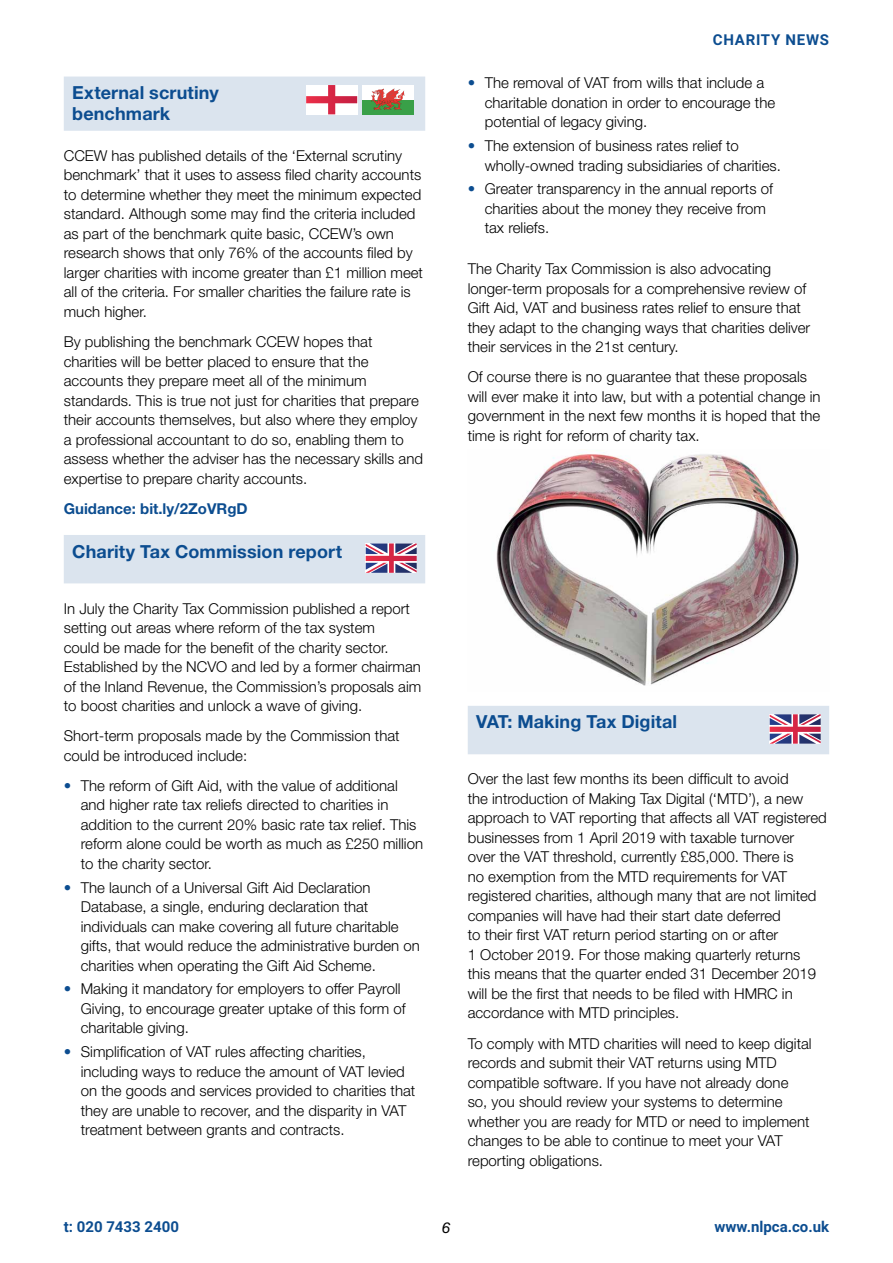
<style>
.page{position:relative;width:893px;height:1263px;background:#fff}
.page>*{position:absolute;margin:0;border:0;box-sizing:border-box;transform-origin:0 0}
.t1{font:700 18px/21px "Helvetica Neue";letter-spacing:.005em;color:#0c4d90}
.t2{font:300 15px/19.5px "Helvetica Neue";color:#000}
.t3{font:700 15px "Roboto";color:#0c4d90}
.t4{font:700 15px "Helvetica Neue";color:#0c4d90}
.t5{font:700 15px "Roboto";letter-spacing:.05em;color:#0c4d90}
.t6{font:italic 15px "Helvetica Neue";color:#000}
.s1{color:#0c4d90}
</style>
<div class="page">
<svg style="left:64px;top:77px;width:361px;height:54px;background:#d8dbe2"></svg>
<svg style="left:64px;top:535px;width:361px;height:48px;background:#d6dae5"></svg>
<svg style="left:468px;top:706px;width:361px;height:48px;background:#d6dae5"></svg>
<img style="left:496px;top:452px;width:303px;height:234px">
<p class="t1" style="left:72px;top:82px;width:148px">External scrutiny benchmark</p>
<p class="t2" style="left:64px;top:145px;width:361px">CCEW has published details of the ‘External scrutiny benchmark’ that it uses to assess filed charity accounts to determine whether they meet the minimum expected standard. Although some may find the criteria included as part of the benchmark quite basic, CCEW’s own research shows that only 76% of the accounts filed by larger charities with income greater than £1 million meet all of the criteria. For smaller charities the failure rate is much higher.</p>
<p class="t2" style="left:64px;top:332px;width:361px">By publishing the benchmark CCEW hopes that charities will be better placed to ensure that the accounts they prepare meet all of the minimum standards. This is true not just for charities that prepare their accounts themselves, but also where they employ a professional accountant to do so, enabling them to assess whether the adviser has the necessary skills and expertise to prepare charity accounts.</p>
<p class="t4" style="left:64px;top:499px;width:185px">Guidance: bit.ly/2ZoVRgD</p>
<p class="t1" style="left:72px;top:540px;width:271px">Charity Tax Commission report</p>
<p class="t2" style="left:64px;top:598px;width:359px">In July the Charity Tax Commission published a report setting out areas where reform of the tax system<br>could be made for the benefit of the charity sector.<br>Established by the NCVO and led by a former chairman of the Inland Revenue, the Commission’s proposals aim to boost charities and unlock a wave of giving.</p>
<p class="t2" style="left:64px;top:726px;width:337px">Short-term proposals made by the Commission that could be introduced include:</p>
<p class="t2" style="left:81px;top:775px;width:344px;text-indent:-17px"><span class="s1">•</span> The reform of Gift Aid, with the value of additional and higher rate tax reliefs directed to charities in addition to the current 20% basic rate tax relief. This reform alone could be worth as much as £250 million to the charity sector.</p>
<p class="t2" style="left:81px;top:877px;width:340px;text-indent:-17px"><span class="s1">•</span> The launch of a Universal Gift Aid Declaration Database, a single, enduring declaration that individuals can make covering all future charitable gifts, that would reduce the administrative burden on charities when operating the Gift Aid Scheme.</p>
<p class="t2" style="left:81px;top:979px;width:326px;text-indent:-17px"><span class="s1">•</span> Making it mandatory for employers to offer Payroll<br>Giving, to encourage greater uptake of this form of charitable giving.</p>
<p class="t2" style="left:81px;top:1042px;width:336px;text-indent:-17px"><span class="s1">•</span> Simplification of VAT rules affecting charities, including ways to reduce the amount of VAT levied on the goods and services provided to charities that they are unable to recover, and the disparity in VAT treatment between grants and contracts.</p>
<p class="t5" style="left:713px;top:29px;width:118px">CHARITY NEWS</p>
<p class="t2" style="left:485px;top:73px;width:292px;text-indent:-17px"><span class="s1">•</span> The removal of VAT from wills that include a charitable donation in order to encourage the potential of legacy giving.</p>
<p class="t2" style="left:485px;top:136px;width:298px;text-indent:-17px"><span class="s1">•</span> The extension of business rates relief to wholly-owned trading subsidiaries of charities.</p>
<p class="t2" style="left:485px;top:179px;width:290px;text-indent:-17px"><span class="s1">•</span> Greater transparency in the annual reports of charities about the money they receive from tax reliefs.</p>
<p class="t2" style="left:468px;top:259px;width:344px">The Charity Tax Commission is also advocating longer-term proposals for a comprehensive review of Gift Aid, VAT and business rates relief to ensure that they adapt to the changing ways that charities deliver their services in the 21st century.</p>
<p class="t2" style="left:468px;top:367px;width:354px">Of course there is no guarantee that these proposals will ever make it into law, but with a potential change in government in the next few months it is hoped that the time is right for reform of charity tax.</p>
<p class="t1" style="left:476px;top:711px;width:202px">VAT: Making Tax Digital</p>
<p class="t2" style="left:468px;top:769px;width:360px">Over the last few months its been difficult to avoid<br>the introduction of Making Tax Digital (‘MTD’), a new approach to VAT reporting that affects all VAT registered businesses from 1 April 2019 with taxable turnover<br>over the VAT threshold, currently £85,000. There is<br>no exemption from the MTD requirements for VAT registered charities, although many that are not limited companies will have had their start date deferred<br>to their first VAT return period starting on or after<br>1 October 2019. For those making quarterly returns<br>this means that the quarter ended 31 December 2019 will be the first that needs to be filed with HMRC in accordance with MTD principles.</p>
<p class="t2" style="left:468px;top:1033px;width:345px">To comply with MTD charities will need to keep digital records and submit their VAT returns using MTD compatible software. If you have not already done so, you should review your systems to determine whether you are ready for MTD or need to implement changes to be able to continue to meet your VAT reporting obligations.</p>
<p class="t3" style="left:64px;top:1216px;width:117px">t: 020 7433 2400</p>
<p class="t3" style="left:715px;top:1216px;width:116px">www.nlpca.co.uk</p>
<p class="t6" style="left:442px;top:1218px;width:10px">6</p>
</div>
